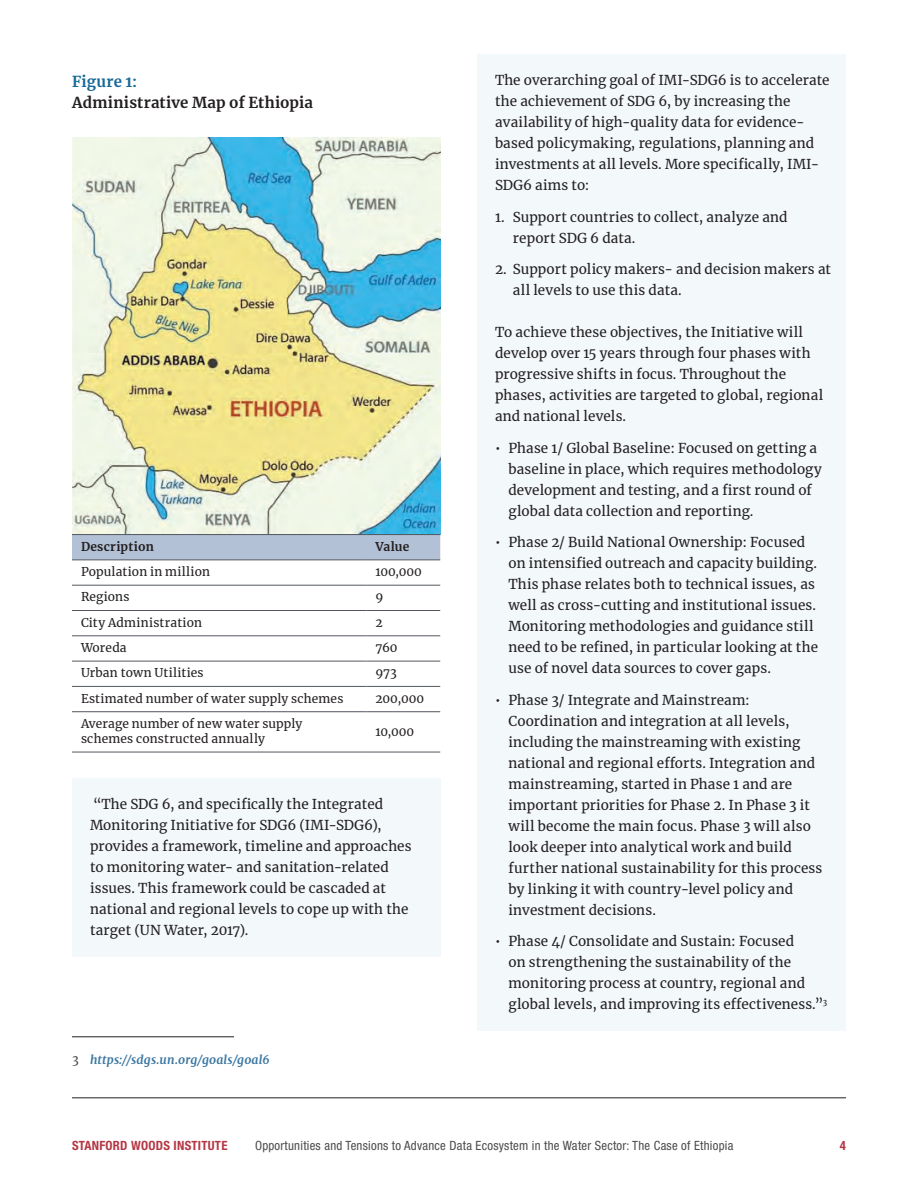
<style>
.page{position:relative;width:918px;height:1188px;background:#fff}
.page>*{position:absolute;margin:0;border:0;box-sizing:border-box;transform-origin:0 0}
.t1{font:700 15px "Merriweather";letter-spacing:.015em;color:#231f20}
.t2{font:700 15px "Merriweather";letter-spacing:.015em;color:#176997}
.t3{font:13.5px/21px "Merriweather";letter-spacing:.01em;color:#231f20}
.t4{font:condensed 12.75px "Helvetica Neue";letter-spacing:.02em;color:#4b4c4d}
.t5{font:700 condensed 12.75px "Helvetica Neue";letter-spacing:.02em;color:#b43745}
.t6{font:12px/15px "Merriweather";letter-spacing:.01em;color:#231f20}
.t7{font:italic 700 12px "Merriweather";letter-spacing:.01em;color:#3b77a1}
.t8{font:700 12px "Merriweather";letter-spacing:.02em;color:#231f20}
.s1{font-weight:400;font-style:normal;color:#4b4c4d}
</style>
<div class="page">
<hr style="left:72px;top:1098px;width:774px;height:1px;background:#231f20">
<div style="left:72px;top:778px;width:369px;height:179px;background:#f3f8fb"></div>
<img style="left:72px;top:137px;width:369px;height:397px">
<svg style="left:72px;top:535px;width:368px;height:25px;background:#b0bed2"></svg>
<hr style="left:72px;top:534px;width:294px;height:1px;background:#52575f">
<hr style="left:366px;top:534px;width:74px;height:1px;background:#52575f">
<hr style="left:72px;top:560px;width:294px;height:1px;background:#52575f">
<hr style="left:366px;top:560px;width:74px;height:1px;background:#52575f">
<hr style="left:72px;top:585px;width:294px;height:1px;background:#52575f">
<hr style="left:366px;top:585px;width:74px;height:1px;background:#52575f">
<hr style="left:72px;top:610px;width:294px;height:1px;background:#52575f">
<hr style="left:366px;top:610px;width:74px;height:1px;background:#52575f">
<hr style="left:72px;top:635px;width:294px;height:1px;background:#52575f">
<hr style="left:366px;top:635px;width:74px;height:1px;background:#52575f">
<hr style="left:72px;top:661px;width:294px;height:1px;background:#52575f">
<hr style="left:366px;top:661px;width:74px;height:1px;background:#52575f">
<hr style="left:72px;top:686px;width:294px;height:1px;background:#52575f">
<hr style="left:366px;top:686px;width:74px;height:1px;background:#52575f">
<hr style="left:72px;top:711px;width:294px;height:1px;background:#52575f">
<hr style="left:366px;top:711px;width:74px;height:1px;background:#52575f">
<hr style="left:72px;top:752px;width:294px;height:1px;background:#52575f">
<hr style="left:366px;top:752px;width:74px;height:1px;background:#52575f">
<hr style="left:72px;top:1037px;width:162px;height:1px;background:#231f20">
<div style="left:477px;top:54px;width:369px;height:158px;background:#f3f8fb"></div>
<div style="left:477px;top:190px;width:369px;height:74px;background:#f3f8fb"></div>
<div style="left:477px;top:243px;width:369px;height:74px;background:#f3f8fb"></div>
<div style="left:477px;top:306px;width:369px;height:137px;background:#f3f8fb"></div>
<div style="left:477px;top:422px;width:369px;height:115px;background:#f3f8fb"></div>
<div style="left:477px;top:516px;width:369px;height:179px;background:#f3f8fb"></div>
<div style="left:477px;top:674px;width:369px;height:262px;background:#f3f8fb"></div>
<div style="left:477px;top:915px;width:369px;height:116px;background:#f3f8fb"></div>
<p class="t2" style="left:72px;top:71px;width:67px">Figure 1:</p>
<p class="t1" style="left:72px;top:92px;width:243px">Administrative Map of Ethiopia</p>
<p class="t8" style="left:81px;top:538px;width:74px">Description</p>
<p class="t8" style="left:375px;top:538px;width:35px">Value</p>
<p class="t6" style="left:81px;top:564px;width:131px">Population in million</p>
<p class="t6" style="left:375px;top:564px;width:48px">100,000</p>
<p class="t6" style="left:81px;top:589px;width:50px">Regions</p>
<p class="t6" style="left:375px;top:589px;width:9px">9</p>
<p class="t6" style="left:81px;top:615px;width:123px">City Administration</p>
<p class="t6" style="left:375px;top:615px;width:9px">2</p>
<p class="t6" style="left:81px;top:640px;width:47px">Woreda</p>
<p class="t6" style="left:375px;top:640px;width:24px">760</p>
<p class="t6" style="left:81px;top:665px;width:124px">Urban town Utilities</p>
<p class="t6" style="left:375px;top:665px;width:23px">973</p>
<p class="t6" style="left:81px;top:691px;width:264px">Estimated number of water supply schemes</p>
<p class="t6" style="left:375px;top:691px;width:50px">200,000</p>
<p class="t6" style="left:81px;top:716px;width:223px">Average number of new water supply schemes constructed annually</p>
<p class="t6" style="left:375px;top:723px;width:40px">10,000</p>
<p class="t3" style="left:90px;top:794px;width:323px">“The SDG 6, and specifically the Integrated Monitoring Initiative for SDG6 (IMI-SDG6), provides a framework, timeline and approaches to monitoring water- and sanitation-related issues. This framework could be cascaded at national and regional levels to cope up with the target (UN Water, 2017).</p>
<p class="t7" style="left:72px;top:1051px;width:199px"><span class="s1">3</span> https://sdgs.un.org/goals/goal6</p>
<p class="t3" style="left:495px;top:69px;width:336px">The overarching goal of IMI-SDG6 is to accelerate the achievement of SDG 6, by increasing the availability of high-quality data for evidence&shy;based policymaking, regulations, planning and investments at all levels. More specifically, IMI-SDG6 aims to:</p>
<p class="t3" style="left:513px;top:206px;width:276px;text-indent:-18px">1. Support countries to collect, analyze and report SDG 6 data.</p>
<p class="t3" style="left:513px;top:259px;width:320px;text-indent:-18px">2. Support policy makers- and decision makers at all levels to use this data.</p>
<p class="t3" style="left:495px;top:322px;width:330px">To achieve these objectives, the Initiative will develop over 15 years through four phases with progressive shifts in focus. Throughout the phases, activities are targeted to global, regional and national levels.</p>
<p class="t3" style="left:508px;top:437px;width:315px;text-indent:-14px">• Phase 1/ Global Baseline: Focused on getting a baseline in place, which requires methodology development and testing, and a first round of global data collection and reporting.</p>
<p class="t3" style="left:508px;top:532px;width:311px;text-indent:-14px">• Phase 2/ Build National Ownership: Focused on intensified outreach and capacity building.<br>This phase relates both to technical issues, as well as cross-cutting and institutional issues.<br>Monitoring methodologies and guidance still need to be refined, in particular looking at the use of novel data sources to cover gaps.</p>
<p class="t3" style="left:508px;top:689px;width:315px;text-indent:-14px">• Phase 3/ Integrate and Mainstream:<br>Coordination and integration at all levels, including the mainstreaming with existing national and regional efforts. Integration and mainstreaming, started in Phase 1 and are important priorities for Phase 2. In Phase 3 it will become the main focus. Phase 3 will also look deeper into analytical work and build further national sustainability for this process by linking it with country-level policy and investment decisions.</p>
<p class="t3" style="left:508px;top:931px;width:320px;text-indent:-14px">• Phase 4/ Consolidate and Sustain: Focused<br>on strengthening the sustainability of the monitoring process at country, regional and global levels, and improving its effectiveness.”<sup>3</sup></p>
<p class="t5" style="left:72px;top:1138px;width:157px">STANFORD WOODS INSTITUTE</p>
<p class="t4" style="left:255px;top:1139px;width:480px">Opportunities and Tensions to Advance Data Ecosystem in the Water Sector: The Case of Ethiopia</p>
<p class="t5" style="left:840px;top:1138px;width:8px">4</p>
</div>
